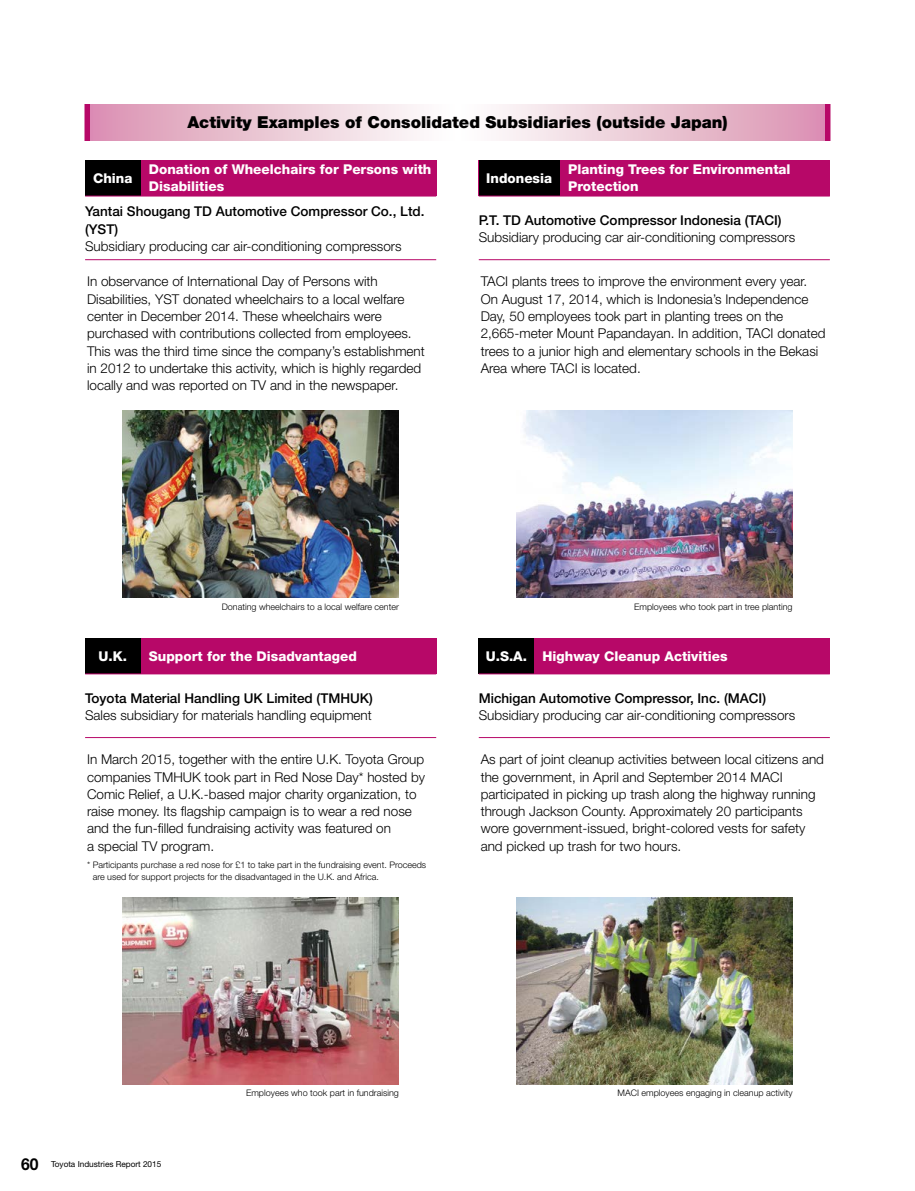
<style>
.page{position:relative;width:915px;height:1191px;background:#fff}
.page>*{position:absolute;margin:0;border:0;box-sizing:border-box;transform-origin:0 0}
.t1{font:900 16.5px "Helvetica Neue";color:#000}
.t2{font:300 13.5px/17.2px "Helvetica Neue";color:#000}
.t3{font:500 13.5px/17.2px "Helvetica Neue";color:#000}
.t4{font:800 13.5px/16.5px "Helvetica Neue";color:#fff}
.t5{font:300 9px/12px "Helvetica Neue";color:#000}
.t6{font:8.25px "Helvetica Neue";letter-spacing:-.005em;color:#000}
.s1{font-weight:700;font-size:16.5px}
</style>
<div class="page">
<div style="left:85px;top:160px;width:351px;height:36px;background:#b70868"></div>
<div style="left:85px;top:638px;width:351px;height:35px;background:#b70868"></div>
<div style="left:478px;top:160px;width:351px;height:36px;background:#b70868"></div>
<div style="left:478px;top:638px;width:351px;height:35px;background:#b70868"></div>
<div style="left:85px;top:160px;width:55px;height:36px;background:#000"></div>
<div style="left:85px;top:638px;width:55px;height:35px;background:#000"></div>
<div style="left:478px;top:160px;width:81px;height:36px;background:#000"></div>
<div style="left:478px;top:638px;width:56px;height:35px;background:#000"></div>
<div style="left:457px;top:105px;width:372px;height:36px;background:linear-gradient(to right,#fefffe,#da91b0)"></div>
<div style="left:85px;top:105px;width:372px;height:36px;background:linear-gradient(to right,#d98dae,#feffff)"></div>
<hr style="left:85px;top:105px;width:4px;height:36px;background:#b70868">
<hr style="left:825px;top:105px;width:4px;height:36px;background:#b70868">
<hr style="left:85px;top:196px;width:351px;height:1px;background:#b70868">
<hr style="left:85px;top:259px;width:351px;height:1px;background:#b70868">
<hr style="left:85px;top:673px;width:351px;height:1px;background:#b70868">
<hr style="left:85px;top:737px;width:351px;height:1px;background:#b70868">
<hr style="left:478px;top:196px;width:351px;height:1px;background:#b70868">
<hr style="left:478px;top:259px;width:351px;height:1px;background:#b70868">
<hr style="left:478px;top:673px;width:351px;height:1px;background:#b70868">
<hr style="left:478px;top:737px;width:351px;height:1px;background:#b70868">
<img style="left:122px;top:410px;width:277px;height:187px">
<img style="left:516px;top:897px;width:276px;height:187px">
<img style="left:122px;top:897px;width:277px;height:187px">
<img style="left:516px;top:410px;width:276px;height:187px">
<p class="t4" style="left:93px;top:169px;width:41px">China</p>
<p class="t1" style="left:187px;top:113px;width:542px">Activity Examples of Consolidated Subsidiaries (outside Japan)</p>
<p class="t4" style="left:149px;top:161px;width:284px">Donation of Wheelchairs for Persons with<br>Disabilities</p>
<p class="t4" style="left:486px;top:169px;width:67px">Indonesia</p>
<p class="t4" style="left:568px;top:161px;width:224px">Planting Trees for Environmental<br>Protection</p>
<p class="t3" style="left:85px;top:203px;width:341px">Yantai Shougang TD Automotive Compressor Co., Ltd. (YST)</p>
<p class="t2" style="left:85px;top:237px;width:318px">Subsidiary producing car air-conditioning compressors</p>
<p class="t2" style="left:87px;top:273px;width:339px">In observance of International Day of Persons with Disabilities, YST donated wheelchairs to a local welfare center in December 2014. These wheelchairs were purchased with contributions collected from employees.<br>This was the third time since the company’s establishment in 2012 to undertake this activity, which is highly regarded locally and was reported on TV and in the newspaper.</p>
<p class="t3" style="left:478px;top:211px;width:304px">P.T. TD Automotive Compressor Indonesia (TACI)</p>
<p class="t2" style="left:478px;top:228px;width:318px">Subsidiary producing car air-conditioning compressors</p>
<p class="t2" style="left:480px;top:273px;width:346px">TACI plants trees to improve the environment every year.<br>On August 17, 2014, which is Indonesia’s Independence Day, 50 employees took part in planting trees on the 2,665-meter Mount Papandayan. In addition, TACI donated trees to a junior high and elementary schools in the Bekasi Area where TACI is located.</p>
<p class="t5" style="left:222px;top:600px;width:179px">Donating wheelchairs to a local welfare center</p>
<p class="t5" style="left:634px;top:600px;width:160px">Employees who took part in tree planting</p>
<p class="t4" style="left:98px;top:647px;width:30px">U.K.</p>
<p class="t4" style="left:149px;top:647px;width:209px">Support for the Disadvantaged</p>
<p class="t4" style="left:485px;top:647px;width:43px">U.S.A.</p>
<p class="t4" style="left:542px;top:647px;width:186px">Highway Cleanup Activities</p>
<p class="t3" style="left:85px;top:689px;width:289px">Toyota Material Handling UK Limited (TMHUK)</p>
<p class="t2" style="left:85px;top:706px;width:288px">Sales subsidiary for materials handling equipment</p>
<p class="t3" style="left:478px;top:689px;width:289px">Michigan Automotive Compressor, Inc. (MACI)</p>
<p class="t2" style="left:478px;top:706px;width:318px">Subsidiary producing car air-conditioning compressors</p>
<p class="t2" style="left:87px;top:750px;width:339px">In March 2015, together with the entire U.K. Toyota Group companies TMHUK took part in Red Nose Day* hosted by Comic Relief, a U.K.-based major charity organization, to raise money. Its flagship campaign is to wear a red nose and the fun-fi lled fundraising activity was featured on<br>a special TV program.</p>
<p class="t5" style="left:93px;top:858px;width:335px;text-indent:-6px">* Participants purchase a red nose for £1 to take part in the fundraising event. Proceeds are used for support projects for the disadvantaged in the U.K. and Africa.</p>
<p class="t2" style="left:480px;top:750px;width:345px">As part of joint cleanup activities between local citizens and the government, in April and September 2014 MACI participated in picking up trash along the highway running through Jackson County. Approximately 20 participants wore government-issued, bright-colored vests for safety and picked up trash for two hours.</p>
<p class="t6" style="left:21px;top:1159px;width:142px"><span class="s1">60</span> Toyota Industries Report 2015</p>
<p class="t5" style="left:246px;top:1086px;width:154px">Employees who took part in fundraising</p>
<p class="t5" style="left:617px;top:1086px;width:176px">MACI employees engaging in cleanup activity</p>
</div>
